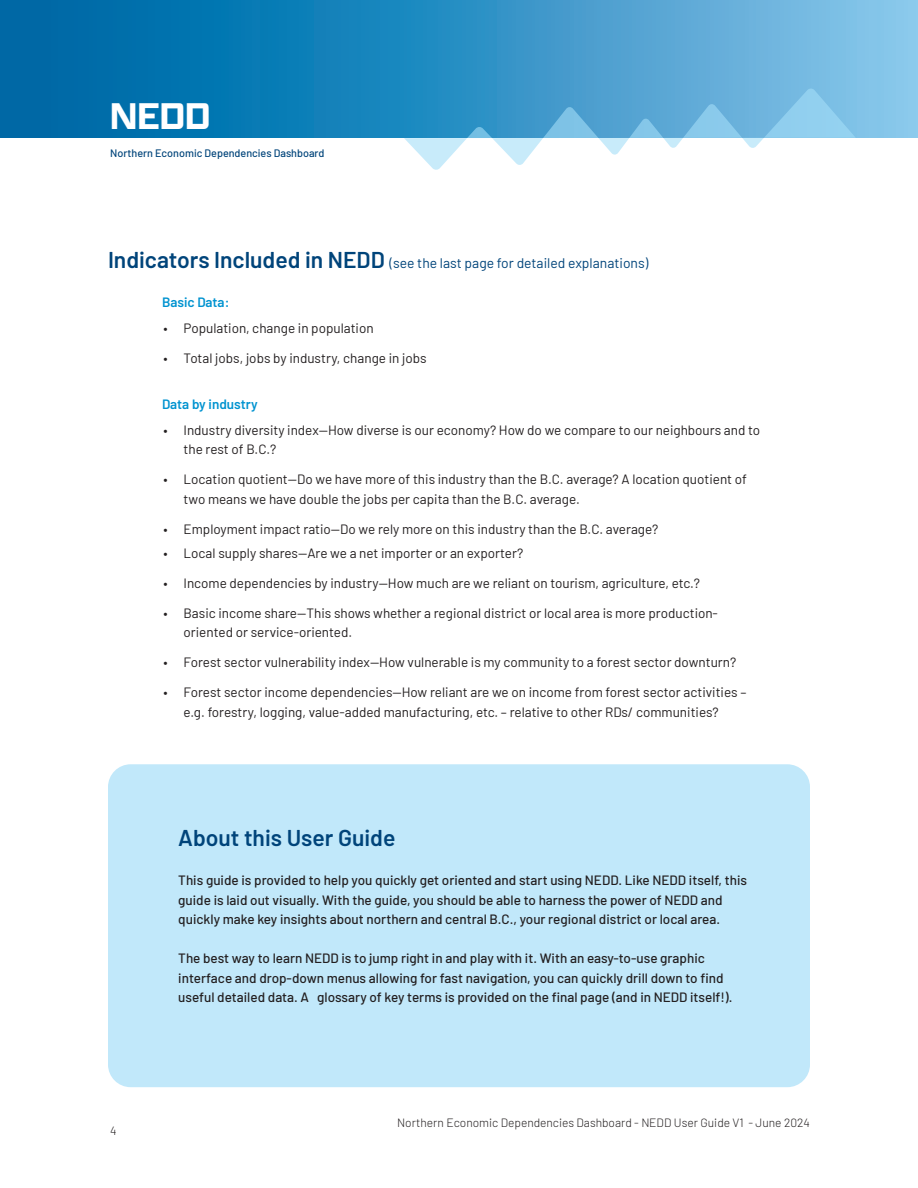
<style>
.page{position:relative;width:918px;height:1188px;background:#fff}
.page>*{position:absolute;margin:0;border:0;box-sizing:border-box;transform-origin:0 0}
.t1{font:600 39.6px "Apotek Extra Wide";color:#fff}
.t2{font:600 22.8px "Barlow";color:#00447a}
.t3{font:13.8px "Barlow";color:#00447a}
.bullet_copy{font:13.5px/19.5px "Barlow";color:#231f20}
.t4{font:500 13.5px/19.5px "Barlow";color:#231f20}
.Subhead{font:600 13.5px "Barlow";color:#0093d0}
.t5{font:300 12px "Barlow";color:#231f20}
.t6{font:500 10.8px "Barlow";color:#00447a}
.s1{font-weight:600;font-size:22.8px}
</style>
<div class="page">
<div style="left:108px;top:764px;width:702px;height:323px;background:#c1e8fa;border-radius:23px"></div>
<svg style="left:0;top:0;width:918px;height:138px;background:#2d8ec2"></svg>
<svg style="left:404px;top:89px;width:452px;height:81px"></svg>
<p class="t1" style="left:110px;top:91px;width:102px">NEDD</p>
<p class="t6" style="left:110px;top:145px;width:216px">Northern Economic Dependencies Dashboard</p>
<p class="t3" style="left:108px;top:253px;width:542px"><span class="s1">Indicators Included in NEDD</span> (see the last page for detailed explanations)</p>
<p class="Subhead" style="left:162px;top:292px;width:69px">Basic Data:</p>
<p class="bullet_copy" style="left:163px;top:317px;width:212px">• Population, change in population</p>
<p class="bullet_copy" style="left:163px;top:347px;width:265px">• Total jobs, jobs by industry, change in jobs</p>
<p class="Subhead" style="left:162px;top:394px;width:97px">Data by industry</p>
<p class="bullet_copy" style="left:184px;top:419px;width:578px;text-indent:-20px">• Industry diversity index—How diverse is our economy? How do we compare to our neighbours and to the rest of B.C.?</p>
<p class="bullet_copy" style="left:184px;top:469px;width:565px;text-indent:-20px">• Location quotient—Do we have more of this industry than the B.C. average? A location quotient of two means we have double the jobs per capita than the B.C. average.</p>
<p class="bullet_copy" style="left:163px;top:518px;width:496px">• Employment impact ratio—Do we rely more on this industry than the B.C. average?</p>
<p class="bullet_copy" style="left:163px;top:542px;width:362px">• Local supply shares—Are we a net importer or an exporter?</p>
<p class="bullet_copy" style="left:163px;top:572px;width:538px">• Income dependencies by industry—How much are we reliant on tourism, agriculture, etc.?</p>
<p class="bullet_copy" style="left:184px;top:602px;width:536px;text-indent:-20px">• Basic income share—This shows whether a regional district or local area is more production&shy;oriented or service-oriented.</p>
<p class="bullet_copy" style="left:163px;top:652px;width:574px">• Forest sector vulnerability index—How vulnerable is my community to a forest sector downturn?</p>
<p class="bullet_copy" style="left:163px;top:682px;width:584px">• Forest sector income dependencies—How reliant are we on income from forest sector activities –</p>
<p class="bullet_copy" style="left:184px;top:701px;width:537px">e.g. forestry, logging, value-added manufacturing, etc. – relative to other RDs/ communities?</p>
<p class="t5" style="left:110px;top:1122px;width:8px">4</p>
<p class="t2" style="left:178px;top:821px;width:219px">About this User Guide</p>
<p class="t4" style="left:178px;top:870px;width:570px">This guide is provided to help you quickly get oriented and start using NEDD. Like NEDD itself, this guide is laid out visually. With the guide, you should be able to harness the power of NEDD and quickly make key insights about northern and central B.C., your regional district or local area.</p>
<p class="t4" style="left:178px;top:948px;width:556px">The best way to learn NEDD is to jump right in and play with it. With an easy-to-use graphic interface and drop-down menus allowing for fast navigation, you can quickly drill down to find useful detailed data. A glossary of key terms is provided on the final page (and in NEDD itself!).</p>
<p class="t5" style="left:397px;top:1114px;width:414px">Northern Economic Dependencies Dashboard - NEDD User Guide V1 - June 2024</p>
</div>
